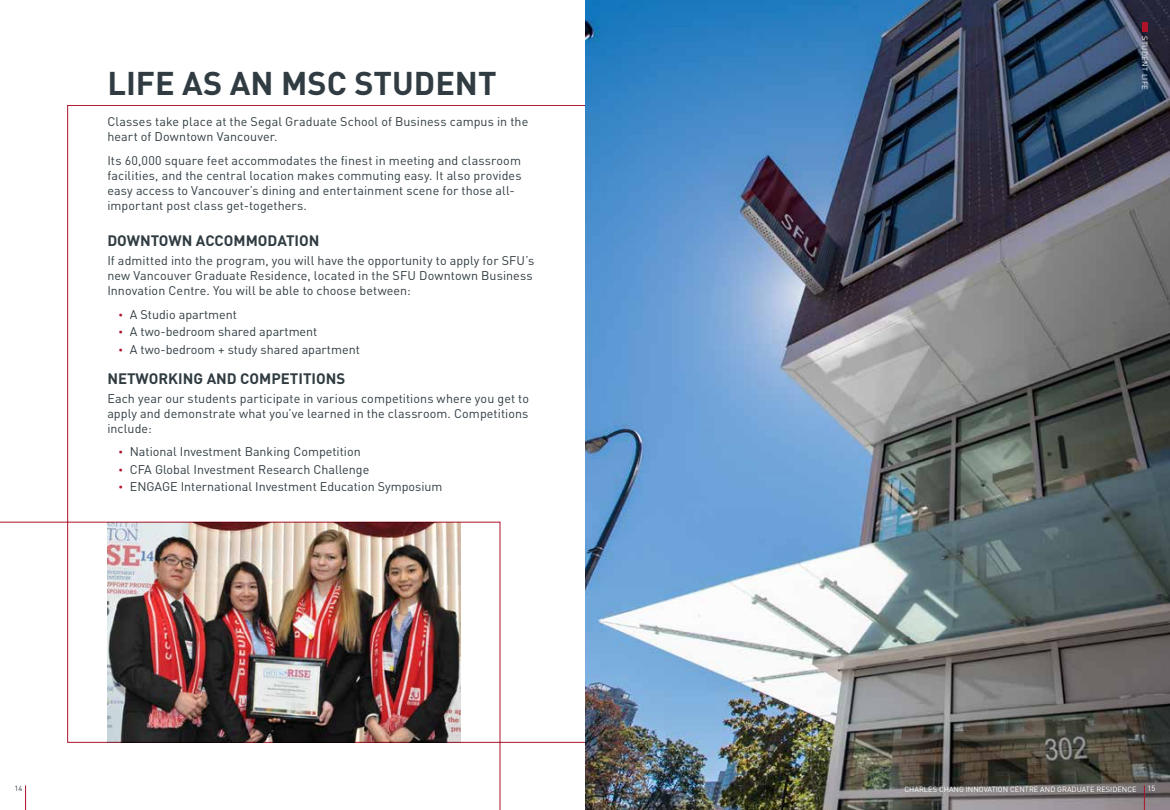
<style>
.page{position:relative;width:1170px;height:810px;background:#fff}
.page>*{position:absolute;margin:0;border:0;box-sizing:border-box;transform-origin:0 0}
.t1{font:700 32.5px "DIN";color:#303c42}
.t2{font:700 15px "DIN";color:#303c42}
.t3{font:12.5px/15px "DIN";letter-spacing:.005em;color:#303c42}
.t4{font:7.5px "DIN";color:#fff}
.t5{font:7.5px "DIN";letter-spacing:.05em;color:#fff}
.t6{font:7.5px "DIN";color:#303c42}
.s1{font-size:8.75px;color:#ae132a}
</style>
<div class="page">
<img style="left:585px;top:0;width:585px;height:810px">
<div style="left:1142px;top:22px;width:6px;height:10px;background:#ae132a"></div>
<svg style="left:1144px;top:785px;width:1px;height:25px"></svg>
<img style="left:0;top:522px;width:500px;height:288px">
<h1 class="t1" style="left:107px;top:62px;width:391px">LIFE AS AN MSC STUDENT</h1>
<p class="t3" style="left:107px;top:114px;width:422px">Classes take place at the Segal Graduate School of Business campus in the heart of Downtown Vancouver.</p>
<p class="t3" style="left:107px;top:153px;width:416px">Its 60,000 square feet accommodates the finest in meeting and classroom facilities, and the central location makes commuting easy. It also provides easy access to Vancouver’s dining and entertainment scene for those all&shy;important post class get-togethers.</p>
<p class="t2" style="left:107px;top:231px;width:214px">DOWNTOWN ACCOMMODATION</p>
<p class="t3" style="left:107px;top:253px;width:428px">If admitted into the program, you will have the opportunity to apply for SFU’s new Vancouver Graduate Residence, located in the SFU Downtown Business<br>Innovation Centre. You will be able to choose between:</p>
<p class="t3" style="left:119px;top:306px;width:120px"><span class="s1">•</span> A Studio apartment</p>
<p class="t3" style="left:119px;top:324px;width:200px"><span class="s1">•</span> A two-bedroom shared apartment</p>
<p class="t3" style="left:119px;top:341px;width:243px"><span class="s1">•</span> A two-bedroom + study shared apartment</p>
<p class="t2" style="left:107px;top:369px;width:240px">NETWORKING AND COMPETITIONS</p>
<p class="t3" style="left:107px;top:390px;width:423px;text-align:justify">Each year our students participate in various competitions where you get to apply and demonstrate what you’ve learned in the classroom. Competitions include:</p>
<p class="t3" style="left:119px;top:444px;width:244px"><span class="s1">•</span> National Investment Banking Competition</p>
<p class="t3" style="left:119px;top:461px;width:252px"><span class="s1">•</span> CFA Global Investment Research Challenge</p>
<p class="t3" style="left:119px;top:479px;width:326px"><span class="s1">•</span> ENGAGE International Investment Education Symposium</p>
<p class="t5" style="left:1150px;top:36px;width:56px;rotate:90deg">STUDENT LIFE</p>
<p class="t6" style="left:15px;top:784px;width:9px">14</p>
<p class="t4" style="left:904px;top:784px;width:234px">CHARLES CHANG INNOVATION CENTRE AND GRADUATE RESIDENCE</p>
<p class="t4" style="left:1148px;top:784px;width:9px">15</p>
</div>
